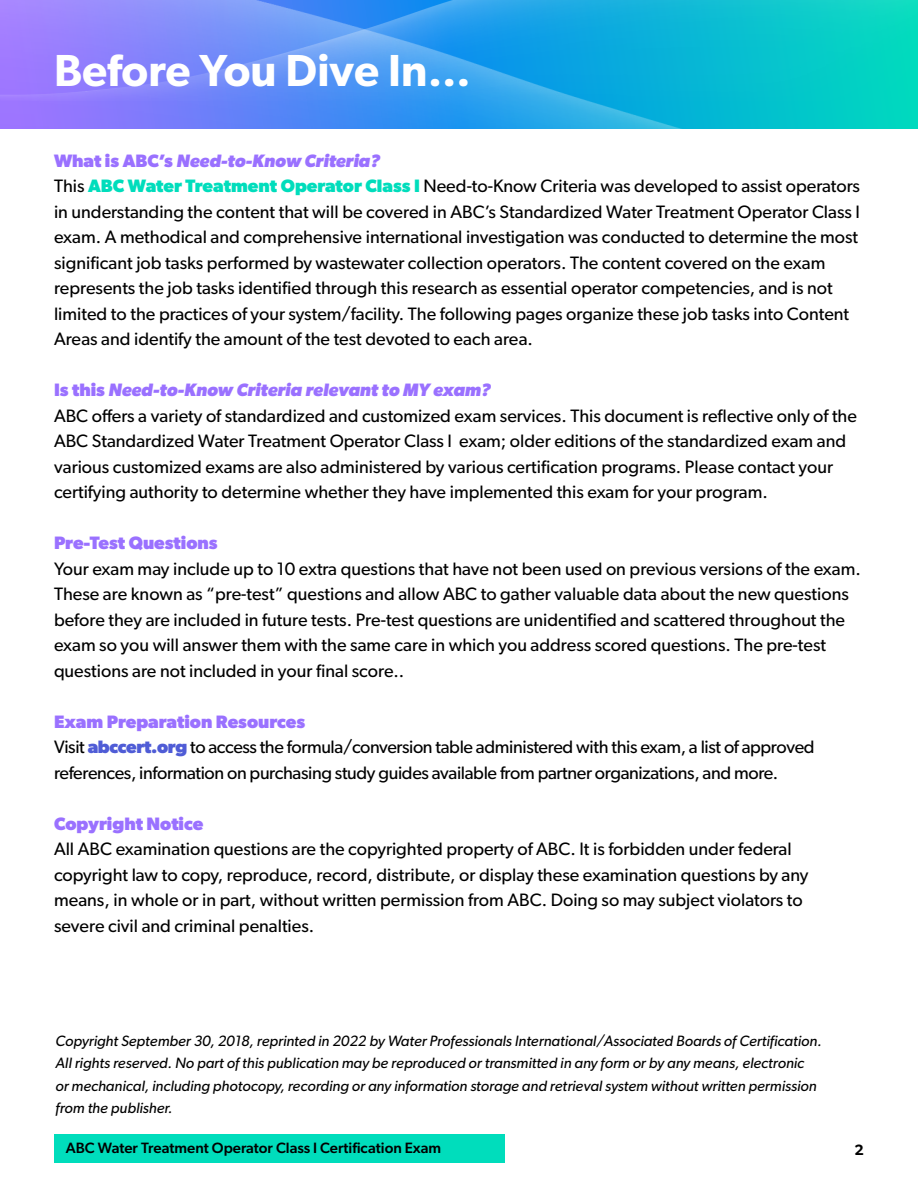
<style>
.page{position:relative;width:918px;height:1188px;background:#fff}
.page>*{position:absolute;margin:0;border:0;box-sizing:border-box;transform-origin:0 0}
.WPI_Cover_Title{font:600 45px "Gibson";color:#fff}
.WPI_Cover_Title-2{font:18px/25.5px "Gibson";color:#000}
.WPI_Cover_Title-3{font:18px/25.5px "Gibson";letter-spacing:-.02em;color:#000}
.WPI_Cover_Title-4{font:italic 700 18px "Gibson";letter-spacing:-.005em;color:#9a71ff}
.WPI_Cover_Title-5{font:700 18px "Gibson";color:#9a71ff}
.WPI_Cover_Title-6{font:italic 15px/22.5px "Gibson";color:#000}
.t1{font:500 15px "Gibson";color:#000}
.t2{font:600 15px "Gibson";color:#000}
.s1{font-style:normal}
.s2{font-weight:700;color:#00ddbc}
.s3{font-weight:700;color:#4f5cd6}
</style>
<div class="page">
<div style="left:54px;top:1134px;width:450px;height:28px;background:#00ddbc"></div>
<img style="left:891px;top:0;width:27px;height:101px">
<img style="left:0;top:0;width:891px;height:129px">
<p class="WPI_Cover_Title" style="left:54px;top:43px;width:419px">Before You Dive In…</p>
<p class="WPI_Cover_Title-4" style="left:54px;top:150px;width:328px"><span class="s1">What is ABC’s</span> Need-to-Know Criteria?</p>
<p class="WPI_Cover_Title-2" style="left:54px;top:173px;width:807px">This <span class="s2">ABC Water Treatment Operator Class I</span> Need-to-Know Criteria was developed to assist operators in understanding the content that will be covered in ABC’s Standardized Water Treatment Operator Class I exam. A methodical and comprehensive international investigation was conducted to determine the most significant job tasks performed by wastewater collection operators. The content covered on the exam represents the job tasks identified through this research as essential operator competencies, and is not limited to the practices of your system/facility. The following pages organize these job tasks into Content Areas and identify the amount of the test devoted to each area.</p>
<p class="WPI_Cover_Title-4" style="left:54px;top:379px;width:438px"><span class="s1">Is this</span> Need-to-Know Criteria relevant to MY exam?</p>
<p class="WPI_Cover_Title-2" style="left:54px;top:402px;width:805px">ABC offers a variety of standardized and customized exam services. This document is reflective only of the ABC Standardized Water Treatment Operator Class I exam; older editions of the standardized exam and various customized exams are also administered by various certification programs. Please contact your certifying authority to determine whether they have implemented this exam for your program.</p>
<p class="WPI_Cover_Title-5" style="left:54px;top:532px;width:165px">Pre-Test Questions</p>
<p class="WPI_Cover_Title-2" style="left:54px;top:555px;width:808px">Your exam may include up to 10 extra questions that have not been used on previous versions of the exam.</p>
<p class="WPI_Cover_Title-2" style="left:54px;top:581px;width:796px">These are known as “pre-test” questions and allow ABC to gather valuable data about the new questions</p>
<p class="WPI_Cover_Title-2" style="left:54px;top:606px;width:793px">before they are included in future tests. Pre-test questions are unidentified and scattered throughout the exam so you will answer them with the same care in which you address scored questions. The pre-test questions are not included in your final score..</p>
<p class="WPI_Cover_Title-5" style="left:54px;top:711px;width:253px">Exam Preparation Resources</p>
<p class="WPI_Cover_Title-3" style="left:54px;top:734px;width:762px">Visit <span class="s3">abccert.org</span> to access the formula/conversion table administered with this exam, a list of approved references, information on purchasing study guides available from partner organizations, and more.</p>
<p class="WPI_Cover_Title-5" style="left:54px;top:813px;width:151px">Copyright Notice</p>
<p class="WPI_Cover_Title-2" style="left:54px;top:836px;width:756px">All ABC examination questions are the copyrighted property of ABC. It is forbidden under federal copyright law to copy, reproduce, record, distribute, or display these examination questions by any means, in whole or in part, without written permission from ABC. Doing so may subject violators to severe civil and criminal penalties.</p>
<p class="WPI_Cover_Title-6" style="left:56px;top:1029px;width:768px">Copyright September 30, 2018, reprinted in 2022 by Water Professionals International/Associated Boards of Certification.<br>All rights reserved. No part of this publication may be reproduced or transmitted in any form or by any means, electronic<br>or mechanical, including photocopy, recording or any information storage and retrieval system without written permission from the publisher.</p>
<p class="t1" style="left:66px;top:1139px;width:377px">ABC Water Treatment Operator Class I Certification Exam</p>
<p class="t2" style="left:855px;top:1140px;width:11px">2</p>
</div>
